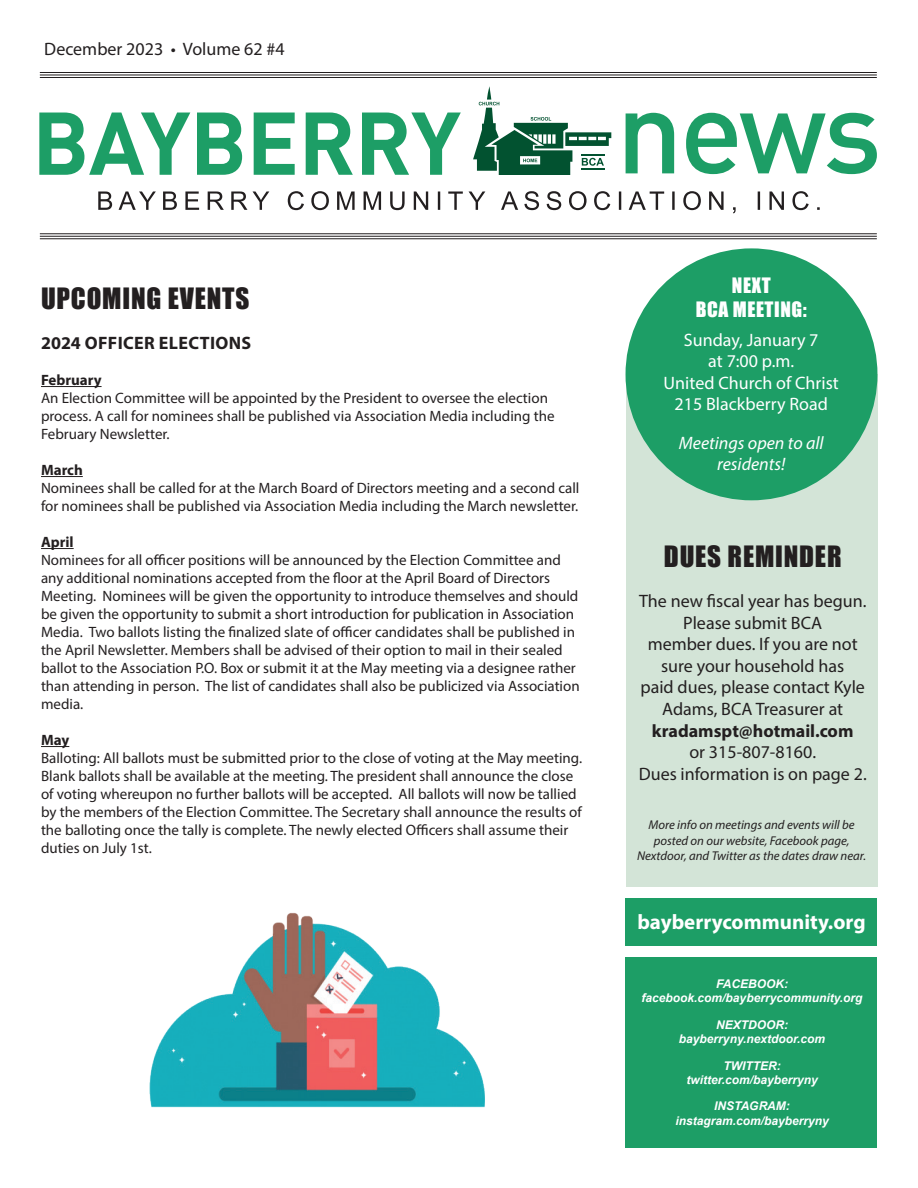
<style>
.page{position:relative;width:918px;height:1188px;background:#fff}
.page>*{position:absolute;margin:0;border:0;box-sizing:border-box;transform-origin:0 0}
.t1{font:27px "Impact";letter-spacing:.03em;color:#231f20}
.t2{font:700 21px "Myriad Pro";color:#fff}
.t3{font:19.5px/23.4px "Impact";letter-spacing:.03em;color:#fff;text-align:center}
.t4{font:18px/21.6px "Myriad Pro";color:#231f20;text-align:center}
.t5{font:18px/21.6px "Myriad Pro";color:#fff;text-align:center}
.t6{font:italic 18px/21.6px "Myriad Pro";color:#fff;text-align:center}
.t7{font:700 18px "Myriad Pro";color:#231f20}
.t8{font:700 18px "Myriad Pro";letter-spacing:.02em;color:#231f20}
.t9{font:15px/18px "Myriad Pro";color:#231f20}
.t10{font:700 15px "Myriad Pro";color:#231f20}
.t11{font:italic 12.75px/15.3px "Myriad Pro";color:#231f20;text-align:center}
.t12{font:italic 700 12px/14.4px "Arial";color:#fff;text-align:center}
</style>
<div class="page">
<svg style="left:98px;top:191px;width:722px;height:22px"></svg>
<hr style="left:40px;top:77px;width:837px;height:1px;background:#231f20">
<hr style="left:40px;top:74px;width:837px;height:1px;background:#231f20">
<hr style="left:40px;top:72px;width:837px;height:1px;background:#231f20">
<hr style="left:40px;top:238px;width:837px;height:1px;background:#231f20">
<hr style="left:40px;top:236px;width:837px;height:1px;background:#231f20">
<hr style="left:40px;top:233px;width:837px;height:1px;background:#231f20">
<div style="left:626px;top:374px;width:252px;height:513px;background:#d3e4d7"></div>
<div style="left:626px;top:957px;width:252px;height:191px;background:#1d9e66"></div>
<div style="left:626px;top:899px;width:252px;height:47px;background:#1d9e66"></div>
<div style="left:626px;top:248px;width:251px;height:252px;background:#1d9e66;border-radius:50%"></div>
<svg style="left:473px;top:86px;width:138px;height:89px"></svg>
<hr style="left:581px;top:154px;width:23px;height:2px;background:#025230">
<hr style="left:581px;top:168px;width:23px;height:2px;background:#025230">
<svg style="left:626px;top:113px;width:251px;height:61px"></svg>
<svg style="left:39px;top:113px;width:422px;height:62px"></svg>
<hr style="left:41px;top:386px;width:61px;height:1px;background:#231f20">
<hr style="left:41px;top:476px;width:42px;height:1px;background:#231f20">
<hr style="left:41px;top:548px;width:33px;height:1px;background:#231f20">
<svg style="left:41px;top:746px;width:28px;height:1px"></svg>
<img style="left:149px;top:912px;width:336px;height:196px">
<p class="t4" style="left:44px;top:37px;width:242px">December 2023 • Volume 62 #4</p>
<h1 class="t1" style="left:41px;top:278px;width:210px">UPCOMING EVENTS</h1>
<p class="t8" style="left:41px;top:331px;width:212px">2024 OFFICER ELECTIONS</p>
<p class="t10" style="left:41px;top:370px;width:62px">February</p>
<p class="t9" style="left:41px;top:389px;width:515px">An Election Committee will be appointed by the President to oversee the election process. A call for nominees shall be published via Association Media including the<br>February Newsletter.</p>
<p class="t10" style="left:41px;top:460px;width:43px">March</p>
<p class="t9" style="left:41px;top:479px;width:540px">Nominees shall be called for at the March Board of Directors meeting and a second call for nominees shall be published via Association Media including the March newsletter.</p>
<p class="t10" style="left:41px;top:532px;width:34px">April</p>
<p class="t9" style="left:41px;top:551px;width:540px">Nominees for all officer positions will be announced by the Election Committee and any additional nominations accepted from the floor at the April Board of Directors Meeting. Nominees will be given the opportunity to introduce themselves and should be given the opportunity to submit a short introduction for publication in Association Media. Two ballots listing the finalized slate of officer candidates shall be published in the April Newsletter. Members shall be advised of their option to mail in their sealed ballot to the Association P.O. Box or submit it at the May meeting via a designee rather than attending in person. The list of candidates shall also be publicized via Association media.</p>
<p class="t10" style="left:41px;top:730px;width:30px">May</p>
<p class="t9" style="left:41px;top:749px;width:543px">Balloting: All ballots must be submitted prior to the close of voting at the May meeting.<br>Blank ballots shall be available at the meeting. The president shall announce the close of voting whereupon no further ballots will be accepted. All ballots will now be tallied by the members of the Election Committee. The Secretary shall announce the results of the balloting once the tally is complete. The newly elected Officers shall assume their duties on July 1st.</p>
<h3 class="t3" style="left:696px;top:273px;width:113px">NEXT<br>BCA MEETING:</h3>
<p class="t5" style="left:664px;top:328px;width:177px">Sunday, January 7<br>at 7:00 p.m.<br>United Church of Christ<br>215 Blackberry Road</p>
<p class="t6" style="left:679px;top:431px;width:146px">Meetings open to all residents!</p>
<h1 class="t1" style="left:664px;top:536px;width:179px">DUES REMINDER</h1>
<p class="t4" style="left:639px;top:590px;width:229px">The new fiscal year has begun.<br>Please submit BCA<br>member dues. If you are not sure your household has<br>paid dues, please contact Kyle<br>Adams, BCA Treasurer at</p>
<p class="t7" style="left:652px;top:719px;width:203px">kradamspt@hotmail.com</p>
<p class="t4" style="left:639px;top:741px;width:230px">or 315-807-8160.<br>Dues information is on page 2.</p>
<p class="t11" style="left:637px;top:817px;width:231px">More info on meetings and events will be posted on our website, Facebook page,<br>Nextdoor, and Twitter as the dates draw near.</p>
<h2 class="t2" style="left:637px;top:908px;width:230px">bayberrycommunity.org</h2>
<p class="t12" style="left:642px;top:977px;width:222px">FACEBOOK: facebook.com/bayberrycommunity.org</p>
<p class="t12" style="left:679px;top:1018px;width:148px">NEXTDOOR: bayberryny.nextdoor.com</p>
<p class="t12" style="left:686px;top:1059px;width:133px">TWITTER: twitter.com/bayberryny</p>
<p class="t12" style="left:675px;top:1099px;width:155px">INSTAGRAM: instagram.com/bayberryny</p>
</div>
